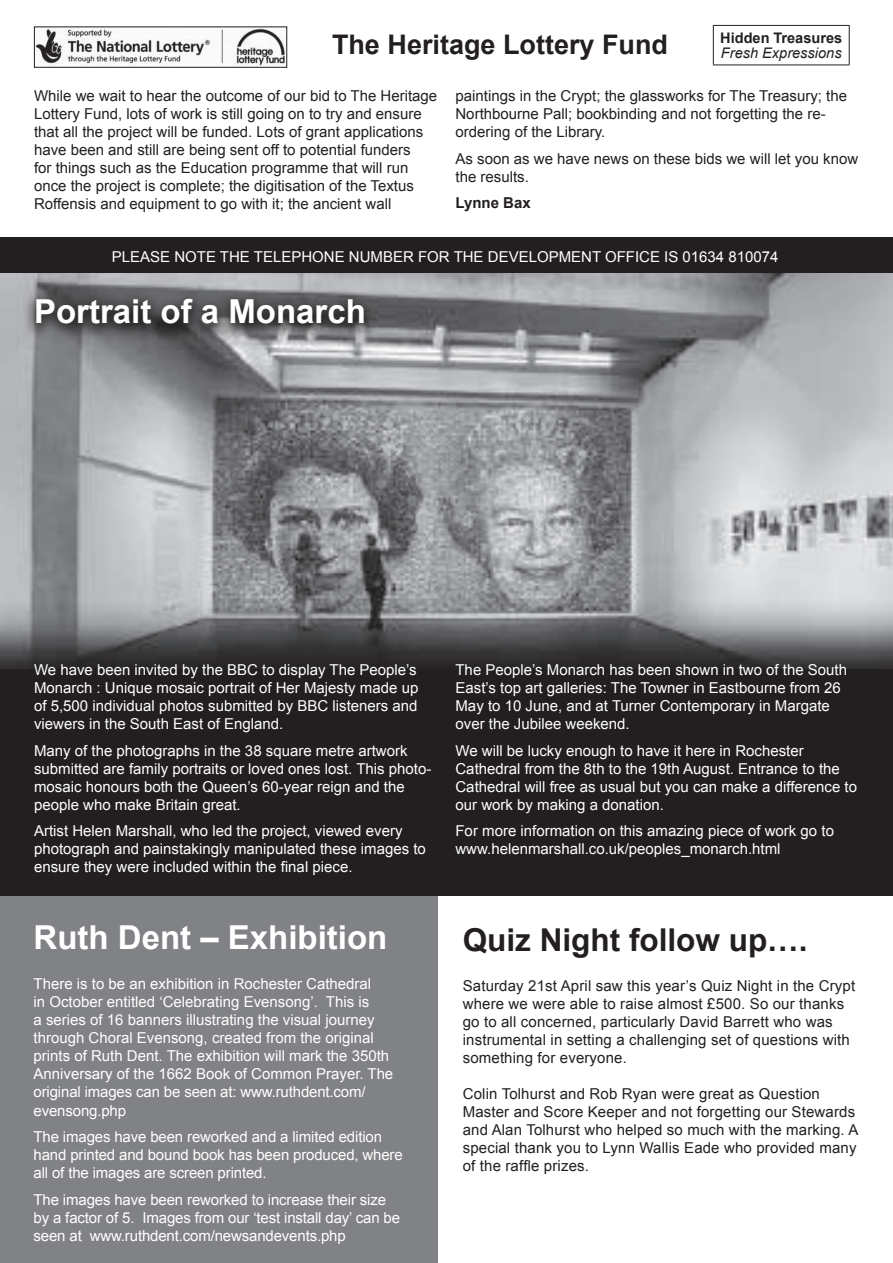
<style>
.page{position:relative;width:893px;height:1263px;background:#fff}
.page>*{position:absolute;margin:0;border:0;box-sizing:border-box;transform-origin:0 0}
.paragraph_header{font:700 33px "Arial";color:#fff}
.paragraph_header-2{font:700 31.5px "Arial";color:#231f20}
.article_header{font:700 27px "Arial";color:#231f20}
.body_copy{font:15px/18px "Arial";color:#fff}
.body_copy-2{font:15px/18px "Arial";color:#231f20}
.body_copy-3{font:700 15px "Arial";color:#231f20}
.article_header-2{font:italic 14.55px "Arial";color:#231f20}
.article_header-3{font:700 14.55px "Arial";color:#231f20}
</style>
<div class="page">
<img style="left:0;top:273px;width:893px;height:397px">
<div style="left:0;top:895px;width:437px;height:368px;background:#808285"></div>
<img style="left:36px;top:29px;width:249px;height:37px">
<div style="left:34px;top:27px;width:253px;height:41px;border:1px solid #231f20"></div>
<hr style="left:713px;top:25px;width:137px;height:1px;background:#231f20">
<hr style="left:713px;top:26px;width:1px;height:39px;background:#231f20">
<hr style="left:849px;top:26px;width:1px;height:39px;background:#231f20">
<hr style="left:713px;top:65px;width:137px;height:1px;background:#231f20">
<div style="left:23px;top:289px;width:355px;height:52px;background:#231f20;opacity:.9"></div>
<div style="left:0;top:238px;width:893px;height:35px;background:#231f20"></div>
<div style="left:0;top:670px;width:893px;height:226px;background:#231f20"></div>
<p class="article_header" style="left:332px;top:26px;width:338px">The Heritage Lottery Fund</p>
<p class="article_header-3" style="left:720px;top:28px;width:124px">Hidden Treasures</p>
<p class="article_header-2" style="left:721px;top:44px;width:122px">Fresh Expressions</p>
<p class="body_copy-2" style="left:34px;top:87px;width:405px">While we wait to hear the outcome of our bid to The Heritage Lottery Fund, lots of work is still going on to try and ensure that all the project will be funded. Lots of grant applications have been and still are being sent off to potential funders<br>for things such as the Education programme that will run once the project is complete; the digitisation of the Textus Roffensis and equipment to go with it; the ancient wall</p>
<p class="body_copy-2" style="left:455px;top:87px;width:393px">paintings in the Crypt; the glassworks for The Treasury; the<br>Northbourne Pall; bookbinding and not forgetting the re&shy;ordering of the Library.</p>
<p class="body_copy-2" style="left:455px;top:149px;width:404px">As soon as we have news on these bids we will let you know the results.</p>
<p class="body_copy-3" style="left:455px;top:193px;width:77px">Lynne Bax</p>
<p class="body_copy" style="left:112px;top:248px;width:668px">PLEASE NOTE THE TELEPHONE NUMBER FOR THE DEVELOPMENT OFFICE IS 01634 810074</p>
<p class="paragraph_header" style="left:34px;top:290px;width:333px">Portrait of a Monarch</p>
<p class="body_copy" style="left:34px;top:661px;width:386px;text-align:justify">We have been invited by the BBC to display The People’s Monarch : Unique mosaic portrait of Her Majesty made up of 5,500 individual photos submitted by BBC listeners and viewers in the South East of England.</p>
<p class="body_copy" style="left:34px;top:741px;width:399px">Many of the photographs in the 38 square metre artwork submitted are family portraits or loved ones lost. This photo&shy;mosaic honours both the Queen’s 60-year reign and the people who make Britain great.</p>
<p class="body_copy" style="left:34px;top:822px;width:393px">Artist Helen Marshall, who led the project, viewed every photograph and painstakingly manipulated these images to ensure they were included within the final piece.</p>
<p class="paragraph_header" style="left:34px;top:916px;width:355px">Ruth Dent – Exhibition</p>
<p class="body_copy" style="left:34px;top:975px;width:361px">There is to be an exhibition in Rochester Cathedral<br>in October entitled ‘Celebrating Evensong’. This is<br>a series of 16 banners illustrating the visual journey through Choral Evensong, created from the original prints of Ruth Dent. The exhibition will mark the 350th Anniversary of the 1662 Book of Common Prayer. The original images can be seen at: www.ruthdent.com/ evensong.php</p>
<p class="body_copy" style="left:34px;top:1128px;width:371px">The images have been reworked and a limited edition hand printed and bound book has been produced, where all of the images are screen printed.</p>
<p class="body_copy" style="left:34px;top:1190px;width:368px">The images have been reworked to increase their size by a factor of 5. Images from our ‘test install day’ can be seen at www.ruthdent.com/newsandevents.php</p>
<p class="body_copy" style="left:455px;top:661px;width:393px">The People’s Monarch has been shown in two of the South East’s top art galleries: The Towner in Eastbourne from 26<br>May to 10 June, and at Turner Contemporary in Margate over the Jubilee weekend.</p>
<p class="body_copy" style="left:455px;top:741px;width:403px">We will be lucky enough to have it here in Rochester Cathedral from the 8th to the 19th August. Entrance to the Cathedral will free as usual but you can make a difference to our work by making a donation.</p>
<p class="body_copy" style="left:455px;top:822px;width:380px">For more information on this amazing piece of work go to www.helenmarshall.co.uk/peoples_monarch.html</p>
<p class="paragraph_header-2" style="left:463px;top:919px;width:346px">Quiz Night follow up….</p>
<p class="body_copy-2" style="left:463px;top:977px;width:394px">Saturday 21st April saw this year’s Quiz Night in the Crypt where we were able to raise almost £500. So our thanks go to all concerned, particularly David Barrett who was instrumental in setting a challenging set of questions with something for everyone.</p>
<p class="body_copy-2" style="left:463px;top:1085px;width:397px">Colin Tolhurst and Rob Ryan were great as Question Master and Score Keeper and not forgetting our Stewards and Alan Tolhurst who helped so much with the marking. A special thank you to Lynn Wallis Eade who provided many of the raffle prizes.</p>
</div>
